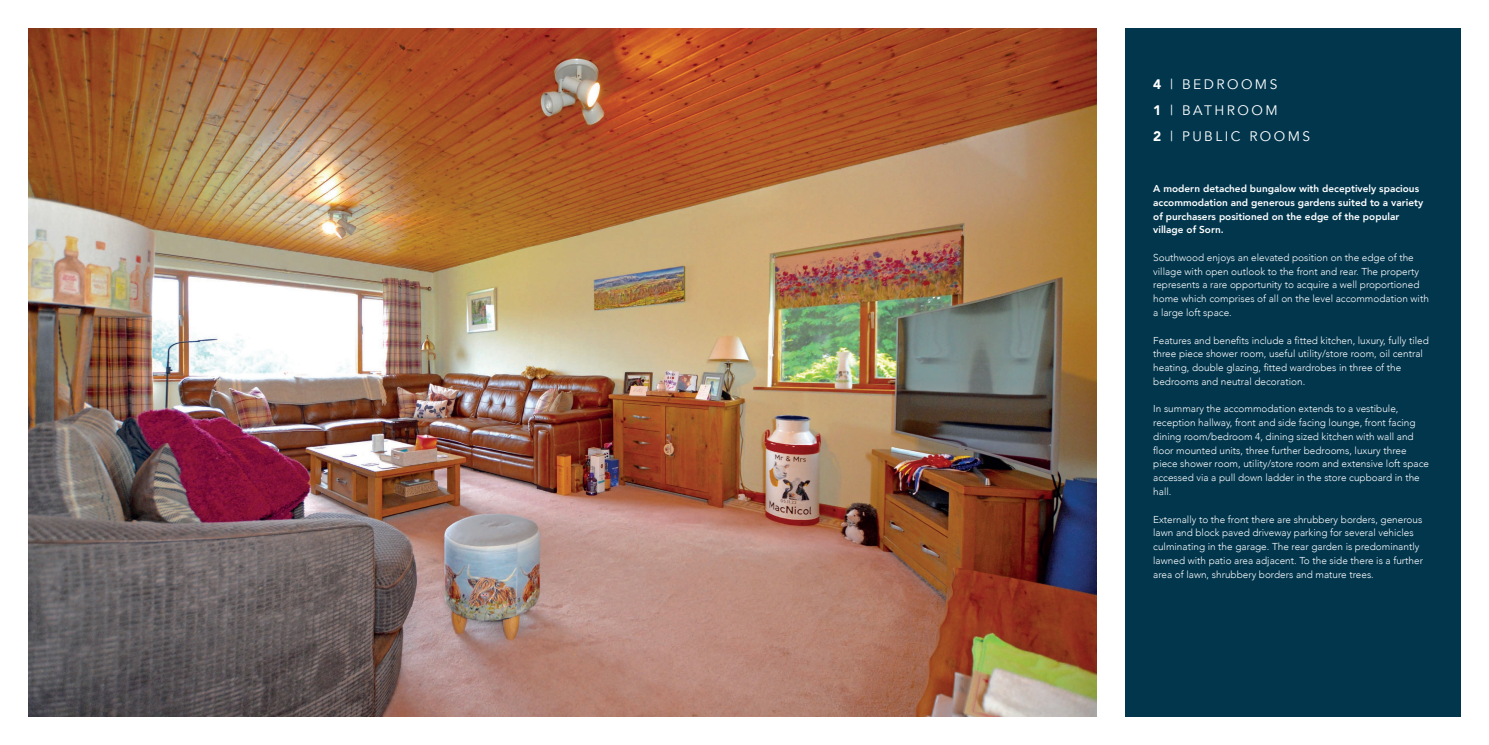
<style>
.page{position:relative;width:1489px;height:745px;background:#fff}
.page>*{position:absolute;margin:0;border:0;box-sizing:border-box;transform-origin:0 0}
.t1{font:13.75px "Avenir";letter-spacing:.18em;color:#fff}
.t2{font:300 10px/13.8px "Avenir";color:#fff}
.t3{font:800 10px/13.8px "Avenir";color:#fff}
.s1{font-weight:900}
</style>
<div class="page">
<div style="left:28px;top:28px;width:1432px;height:688px;background:#01364d"></div>
<div style="left:1096px;top:0;width:28px;height:744px;background:#fff"></div>
<img style="left:28px;top:28px;width:1068px;height:688px">
<p class="t1" style="left:1153px;top:75px;width:126px"><span class="s1">4</span> | BEDROOMS</p>
<p class="t1" style="left:1153px;top:102px;width:126px"><span class="s1">1</span> | BATHROOM</p>
<p class="t1" style="left:1153px;top:128px;width:158px"><span class="s1">2</span> | PUBLIC ROOMS</p>
<p class="t3" style="left:1153px;top:182px;width:271px">A modern detached bungalow with deceptively spacious accommodation and generous gardens suited to a variety of purchasers positioned on the edge of the popular village of Sorn.</p>
<p class="t2" style="left:1153px;top:250px;width:277px">Southwood enjoys an elevated position on the edge of the village with open outlook to the front and rear. The property represents a rare opportunity to acquire a well proportioned home which comprises of all on the level accommodation with a large loft space.</p>
<p class="t2" style="left:1153px;top:333px;width:277px">Features and benefits include a fitted kitchen, luxury, fully tiled three piece shower room, useful utility/store room, oil central heating, double glazing, fitted wardrobes in three of the bedrooms and neutral decoration.</p>
<p class="t2" style="left:1153px;top:402px;width:277px">In summary the accommodation extends to a vestibule, reception hallway, front and side facing lounge, front facing dining room/bedroom 4, dining sized kitchen with wall and floor mounted units, three further bedrooms, luxury three piece shower room, utility/store room and extensive loft space accessed via a pull down ladder in the store cupboard in the hall.</p>
<p class="t2" style="left:1153px;top:512px;width:271px">Externally to the front there are shrubbery borders, generous lawn and block paved driveway parking for several vehicles culminating in the garage. The rear garden is predominantly lawned with patio area adjacent. To the side there is a further area of lawn, shrubbery borders and mature trees.</p>
</div>
